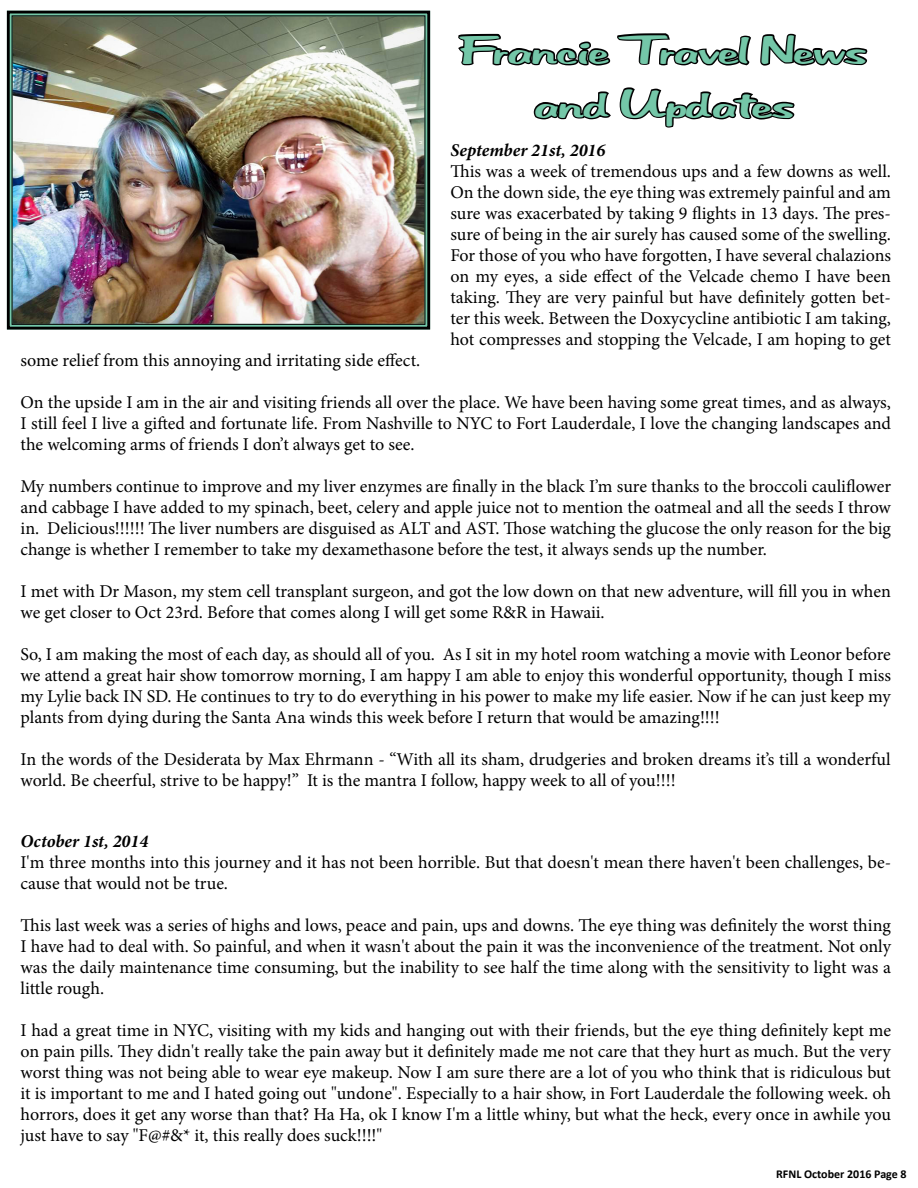
<style>
.page{position:relative;width:918px;height:1188px;background:#fff}
.page>*{position:absolute;margin:0;border:0;box-sizing:border-box;transform-origin:0 0}
.t1{font:36px/54px "CITYSCAPE";letter-spacing:.01em;color:#74c7a8;text-align:center}
.t2{font:18px/21px "Minion Pro";letter-spacing:-.005em;color:#000;text-align:justify}
.t3{font:italic 700 18px "Minion Pro";color:#000}
.t4{font:700 12px "Calibri";color:#000}
</style>
<div class="page">
<svg style="left:458px;top:33px;width:410px;height:95px"></svg>
<img style="left:6px;top:10px;width:425px;height:320px">
<div style="left:12px;top:15px;width:413px;height:310px;border:1px solid #000"></div>
<h1 class="t1" style="left:462px;top:20px;width:406px">Francie Travel News and Updates</h1>
<p class="t3" style="left:450px;top:137px;width:157px">September 21st, 2016</p>
<p class="t2" style="left:450px;top:160px;width:442px">This was a week of tremendous ups and a few downs as well.<br>On the down side, the eye thing was extremely painful and am sure was exacerbated by taking 9 flights in 13 days. The pres&shy;sure of being in the air surely has caused some of the swelling.<br>For those of you who have forgotten, I have several chalazions on my eyes, a side effect of the Velcade chemo I have been taking. They are very painful but have definitely gotten bet&shy;ter this week. Between the Doxycycline antibiotic I am taking, hot compresses and stopping the Velcade, I am hoping to get</p>
<p class="t2" style="left:21px;top:350px;width:401px">some relief from this annoying and irritating side effect.</p>
<p class="t2" style="left:21px;top:392px;width:872px">On the upside I am in the air and visiting friends all over the place. We have been having some great times, and as always, I still feel I live a gifted and fortunate life. From Nashville to NYC to Fort Lauderdale, I love the changing landscapes and the welcoming arms of friends I don’t always get to see.</p>
<p class="t2" style="left:21px;top:476px;width:872px">My numbers continue to improve and my liver enzymes are finally in the black I’m sure thanks to the broccoli cauliflower and cabbage I have added to my spinach, beet, celery and apple juice not to mention the oatmeal and all the seeds I throw in. Delicious!!!!!! The liver numbers are disguised as ALT and AST. Those watching the glucose the only reason for the big change is whether I remember to take my dexamethasone before the test, it always sends up the number.</p>
<p class="t2" style="left:21px;top:581px;width:872px">I met with Dr Mason, my stem cell transplant surgeon, and got the low down on that new adventure, will fill you in when we get closer to Oct 23rd. Before that comes along I will get some R&amp;R in Hawaii.</p>
<p class="t2" style="left:21px;top:644px;width:872px">So, I am making the most of each day, as should all of you. As I sit in my hotel room watching a movie with Leonor before we attend a great hair show tomorrow morning, I am happy I am able to enjoy this wonderful opportunity, though I miss my Lylie back IN SD. He continues to try to do everything in his power to make my life easier. Now if he can just keep my plants from dying during the Santa Ana winds this week before I return that would be amazing!!!!</p>
<p class="t2" style="left:21px;top:749px;width:872px">In the words of the Desiderata by Max Ehrmann - “With all its sham, drudgeries and broken dreams it’s till a wonderful world. Be cheerful, strive to be happy!” It is the mantra I follow, happy week to all of you!!!!</p>
<p class="t3" style="left:21px;top:828px;width:129px">October 1st, 2014</p>
<p class="t2" style="left:21px;top:852px;width:872px">I'm three months into this journey and it has not been horrible. But that doesn't mean there haven't been challenges, be&shy;cause that would not be true.</p>
<p class="t2" style="left:21px;top:915px;width:872px">This last week was a series of highs and lows, peace and pain, ups and downs. The eye thing was definitely the worst thing I have had to deal with. So painful, and when it wasn't about the pain it was the inconvenience of the treatment. Not only was the daily maintenance time consuming, but the inability to see half the time along with the sensitivity to light was a little rough.</p>
<p class="t2" style="left:21px;top:1020px;width:872px">I had a great time in NYC, visiting with my kids and hanging out with their friends, but the eye thing definitely kept me on pain pills. They didn't really take the pain away but it definitely made me not care that they hurt as much. But the very worst thing was not being able to wear eye makeup. Now I am sure there are a lot of you who think that is ridiculous but it is important to me and I hated going out "undone". Especially to a hair show, in Fort Lauderdale the following week. oh horrors, does it get any worse than that? Ha Ha, ok I know I'm a little whiny, but what the heck, every once in awhile you just have to say "F@#&amp;* it, this really does suck!!!!"</p>
<p class="t4" style="left:776px;top:1166px;width:132px">RFNL October 2016 Page 8</p>
</div>
